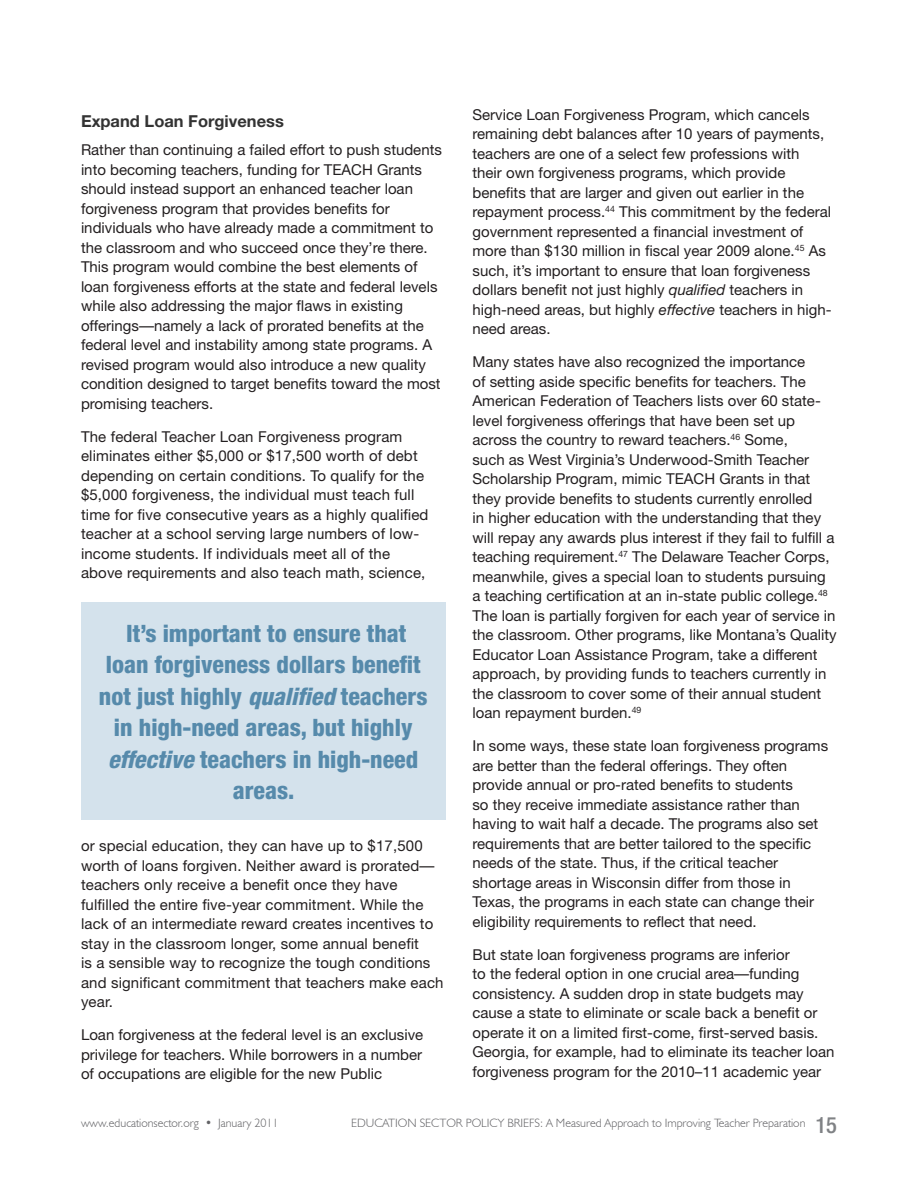
<style>
.page{position:relative;width:918px;height:1188px;background:#fff}
.page>*{position:absolute;margin:0;border:0;box-sizing:border-box;transform-origin:0 0}
.t1{font:800 condensed 24px/31.5px "Helvetica Neue";color:#568aab;text-align:center}
.t2{font:500 condensed 22.5px "Helvetica Neue";color:#808285}
.t3{font:700 16.5px "Helvetica Neue";color:#333}
.t4{font:15px/19.5px "Helvetica Neue";color:#231f20}
.t5{font:300 12px "Humanist 521 BT";color:#636366}
.s1{font-style:italic}
</style>
<div class="page">
<div style="left:81px;top:602px;width:365px;height:218px;background:#d4e2ec"></div>
<p class="t3" style="left:81px;top:111px;width:204px">Expand Loan Forgiveness</p>
<p class="t4" style="left:81px;top:140px;width:362px">Rather than continuing a failed effort to push students into becoming teachers, funding for TEACH Grants should instead support an enhanced teacher loan forgiveness program that provides benefits for individuals who have already made a commitment to the classroom and who succeed once they’re there.<br>This program would combine the best elements of loan forgiveness efforts at the state and federal levels while also addressing the major flaws in existing offerings—namely a lack of prorated benefits at the federal level and instability among state programs. A revised program would also introduce a new quality condition designed to target benefits toward the most promising teachers.</p>
<p class="t4" style="left:81px;top:427px;width:349px">The federal Teacher Loan Forgiveness program eliminates either $5,000 or $17,500 worth of debt depending on certain conditions. To qualify for the $5,000 forgiveness, the individual must teach full time for five consecutive years as a highly qualified teacher at a school serving large numbers of low&shy;income students. If individuals meet all of the above requirements and also teach math, science,</p>
<h1 class="t1" style="left:99px;top:617px;width:330px">It’s important to ensure that loan forgiveness dollars benefit not just highly <span class="s1">qualified</span> teachers in high-need areas, but highly <span class="s1">effective</span> teachers in high-need areas.</h1>
<p class="t4" style="left:81px;top:836px;width:364px">or special education, they can have up to $17,500 worth of loans forgiven. Neither award is prorated— teachers only receive a benefit once they have fulfilled the entire five-year commitment. While the lack of an intermediate reward creates incentives to stay in the classroom longer, some annual benefit<br>is a sensible way to recognize the tough conditions and significant commitment that teachers make each year.</p>
<p class="t4" style="left:81px;top:1025px;width:344px;text-align:justify">Loan forgiveness at the federal level is an exclusive privilege for teachers. While borrowers in a number of occupations are eligible for the new Public</p>
<p class="t4" style="left:472px;top:105px;width:361px">Service Loan Forgiveness Program, which cancels remaining debt balances after 10 years of payments, teachers are one of a select few professions with their own forgiveness programs, which provide benefits that are larger and given out earlier in the repayment process.<sup>44</sup> This commitment by the federal government represented a financial investment of more than $130 million in fiscal year 2009 alone.<sup>45</sup> As such, it’s important to ensure that loan forgiveness dollars benefit not just highly <span class="s1">qualified</span> teachers in high-need areas, but highly <span class="s1">effective</span> teachers in high&shy;need areas.</p>
<p class="t4" style="left:472px;top:352px;width:366px">Many states have also recognized the importance<br>of setting aside specific benefits for teachers. The American Federation of Teachers lists over 60 state&shy;level forgiveness offerings that have been set up across the country to reward teachers.<sup>46</sup> Some,<br>such as West Virginia’s Underwood-Smith Teacher Scholarship Program, mimic TEACH Grants in that they provide benefits to students currently enrolled<br>in higher education with the understanding that they will repay any awards plus interest if they fail to fulfill a teaching requirement.<sup>47</sup> The Delaware Teacher Corps, meanwhile, gives a special loan to students pursuing a teaching certification at an in-state public college.<sup>48<br></sup>The loan is partially forgiven for each year of service in the classroom. Other programs, like Montana’s Quality Educator Loan Assistance Program, take a different approach, by providing funds to teachers currently in the classroom to cover some of their annual student loan repayment burden.<sup>49</sup></p>
<p class="t4" style="left:472px;top:736px;width:357px">In some ways, these state loan forgiveness programs are better than the federal offerings. They often provide annual or pro-rated benefits to students<br>so they receive immediate assistance rather than having to wait half a decade. The programs also set requirements that are better tailored to the specific needs of the state. Thus, if the critical teacher shortage areas in Wisconsin differ from those in Texas, the programs in each state can change their eligibility requirements to reflect that need.</p>
<p class="t4" style="left:472px;top:945px;width:364px">But state loan forgiveness programs are inferior<br>to the federal option in one crucial area—funding consistency. A sudden drop in state budgets may cause a state to eliminate or scale back a benefit or operate it on a limited first-come, first-served basis.<br>Georgia, for example, had to eliminate its teacher loan forgiveness program for the 2010–11 academic year</p>
<p class="t5" style="left:81px;top:1116px;width:199px">www.educationsector.org • January 2011</p>
<p class="t5" style="left:351px;top:1116px;width:456px">EDUCATION SECTOR POLICY BRIEFS: A Measured Approach to Improving Teacher Preparation</p>
<h2 class="t2" style="left:815px;top:1111px;width:23px">15</h2>
</div>
